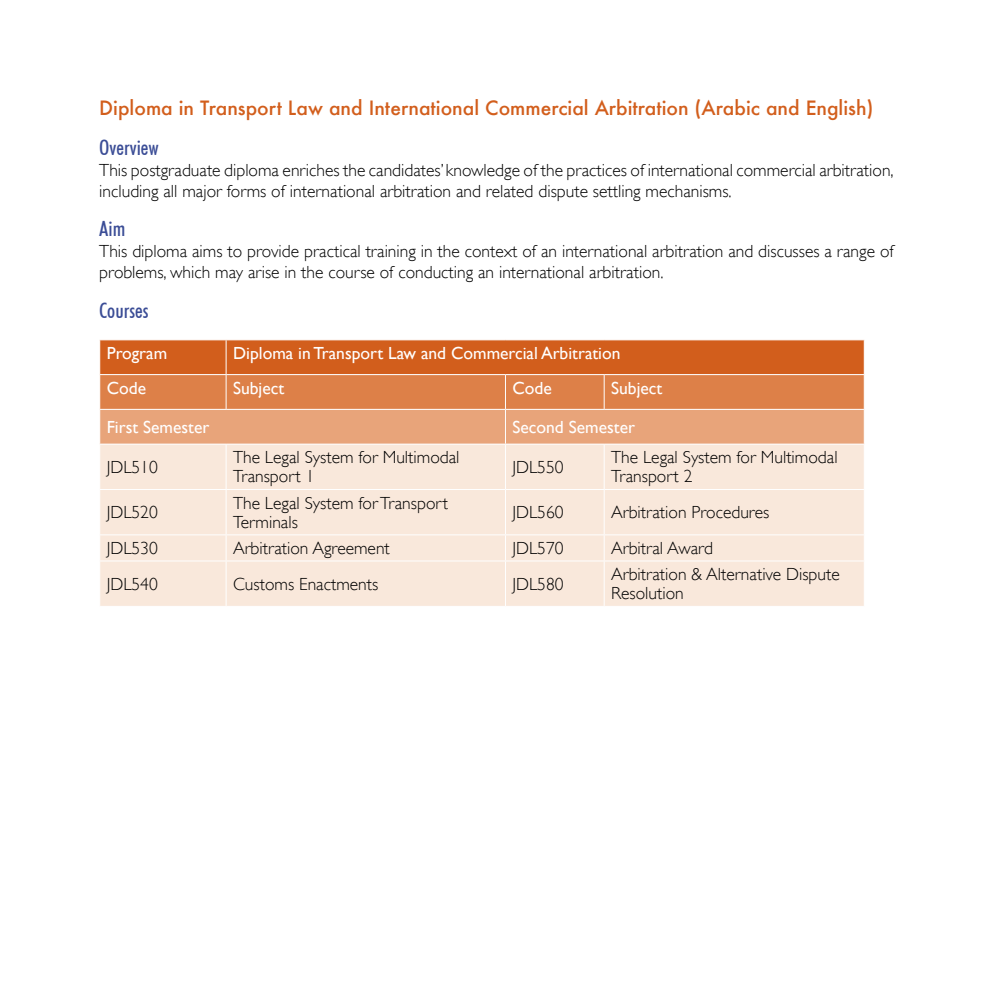
<style>
.page{position:relative;width:993px;height:993px;background:#fff}
.page>*{position:absolute;margin:0;border:0;box-sizing:border-box;transform-origin:0 0}
.t1{font:500 condensed 21px "Futura BT";color:#3b4d96}
.t2{font:500 19.25px "Futura";color:#d25e1c}
.t3{font:300 17.5px/19.2px "Gill Sans";color:#000}
.t4{font:17.5px "Gill Sans";color:#fff}
</style>
<div class="page">
<svg style="left:100px;top:340px;width:763px;height:103px;background:#dd814a"></svg>
<div style="left:100px;top:444px;width:763px;height:161px;background:#f9e8db"></div>
<hr style="left:225px;top:340px;width:1px;height:34px;background:#fff">
<hr style="left:604px;top:374px;width:260px;height:1px;background:#fff">
<hr style="left:505px;top:374px;width:99px;height:1px;background:#fff">
<hr style="left:603px;top:375px;width:1px;height:34px;background:#fff">
<hr style="left:226px;top:374px;width:279px;height:1px;background:#fff">
<hr style="left:505px;top:375px;width:1px;height:34px;background:#fff">
<hr style="left:99px;top:374px;width:127px;height:1px;background:#fff">
<hr style="left:225px;top:375px;width:1px;height:34px;background:#fff">
<hr style="left:604px;top:409px;width:260px;height:1px;background:#fff">
<hr style="left:505px;top:409px;width:99px;height:1px;background:#fff">
<hr style="left:226px;top:409px;width:279px;height:1px;background:#fff">
<hr style="left:505px;top:409px;width:1px;height:34px;background:#fff">
<hr style="left:99px;top:409px;width:127px;height:1px;background:#fff">
<hr style="left:603px;top:444px;width:1px;height:45px;background:#fff">
<hr style="left:505px;top:444px;width:1px;height:45px;background:#fff">
<hr style="left:225px;top:444px;width:1px;height:45px;background:#fff">
<hr style="left:604px;top:489px;width:260px;height:1px;background:#fff">
<hr style="left:505px;top:489px;width:99px;height:1px;background:#fff">
<hr style="left:603px;top:490px;width:1px;height:44px;background:#fff">
<hr style="left:226px;top:489px;width:279px;height:1px;background:#fff">
<hr style="left:505px;top:490px;width:1px;height:44px;background:#fff">
<hr style="left:99px;top:489px;width:127px;height:1px;background:#fff">
<hr style="left:225px;top:490px;width:1px;height:44px;background:#fff">
<hr style="left:604px;top:534px;width:260px;height:1px;background:#fff">
<svg style="left:863px;top:535px;width:1px;height:25px"></svg>
<hr style="left:505px;top:534px;width:99px;height:1px;background:#fff">
<svg style="left:603px;top:535px;width:1px;height:25px"></svg>
<hr style="left:226px;top:534px;width:279px;height:1px;background:#fff">
<svg style="left:505px;top:535px;width:1px;height:25px"></svg>
<hr style="left:99px;top:534px;width:127px;height:1px;background:#fff">
<svg style="left:225px;top:535px;width:1px;height:25px"></svg>
<hr style="left:604px;top:560px;width:260px;height:1px;background:#fff">
<hr style="left:505px;top:560px;width:99px;height:1px;background:#fff">
<hr style="left:603px;top:561px;width:1px;height:44px;background:#fff">
<hr style="left:226px;top:560px;width:279px;height:1px;background:#fff">
<hr style="left:505px;top:561px;width:1px;height:44px;background:#fff">
<hr style="left:99px;top:560px;width:127px;height:1px;background:#fff">
<hr style="left:225px;top:561px;width:1px;height:44px;background:#fff">
<p class="t2" style="left:99px;top:95px;width:775px">Diploma in Transport Law and International Commercial Arbitration (Arabic and English)</p>
<p class="t1" style="left:99px;top:134px;width:61px">Overview</p>
<p class="t3" style="left:99px;top:158px;width:795px;line-height:21px">This postgraduate diploma enriches the candidates’ knowledge of the practices of international commercial arbitration, including all major forms of international arbitration and related dispute settling mechanisms.</p>
<p class="t1" style="left:99px;top:216px;width:28px">Aim</p>
<p class="t3" style="left:99px;top:240px;width:795px;line-height:21px">This diploma aims to provide practical training in the context of an international arbitration and discusses a range of problems, which may arise in the course of conducting an international arbitration.</p>
<p class="t1" style="left:99px;top:297px;width:51px">Courses</p>
<p class="t4" style="left:107px;top:342px;width:62px">Program</p>
<p class="t4" style="left:233px;top:342px;width:389px">Diploma in Transport Law and Commercial Arbitration</p>
<p class="t4" style="left:107px;top:377px;width:41px">Code</p>
<p class="t4" style="left:233px;top:377px;width:53px">Subject</p>
<p class="t4" style="left:512px;top:377px;width:41px">Code</p>
<p class="t4" style="left:611px;top:377px;width:53px">Subject</p>
<p class="t4" style="left:107px;top:416px;width:104px">First Semester</p>
<p class="t4" style="left:512px;top:416px;width:124px">Second Semester</p>
<p class="t3" style="left:611px;top:447px;width:228px">The Legal System for Multimodal<br>Transport 2</p>
<p class="t3" style="left:233px;top:447px;width:228px">The Legal System for Multimodal<br>Transport 1</p>
<p class="t3" style="left:107px;top:456px;width:53px">JDL510</p>
<p class="t3" style="left:512px;top:456px;width:53px">JDL550</p>
<p class="t3" style="left:233px;top:492px;width:216px">The Legal System for Transport<br>Terminals</p>
<p class="t3" style="left:107px;top:493px;width:53px;line-height:35.7px">JDL520<br>JDL530</p>
<p class="t3" style="left:512px;top:502px;width:53px">JDL560</p>
<p class="t3" style="left:611px;top:502px;width:160px">Arbitration Procedures</p>
<p class="t3" style="left:233px;top:537px;width:158px">Arbitration Agreement</p>
<p class="t3" style="left:512px;top:537px;width:53px">JDL570</p>
<p class="t3" style="left:611px;top:534px;width:230px;line-height:26.1px">Arbitral Award<br>Arbitration &amp; Alternative Dispute</p>
<p class="t3" style="left:611px;top:583px;width:74px">Resolution</p>
<p class="t3" style="left:107px;top:573px;width:53px">JDL540</p>
<p class="t3" style="left:233px;top:573px;width:147px">Customs Enactments</p>
<p class="t3" style="left:512px;top:573px;width:53px">JDL580</p>
</div>
